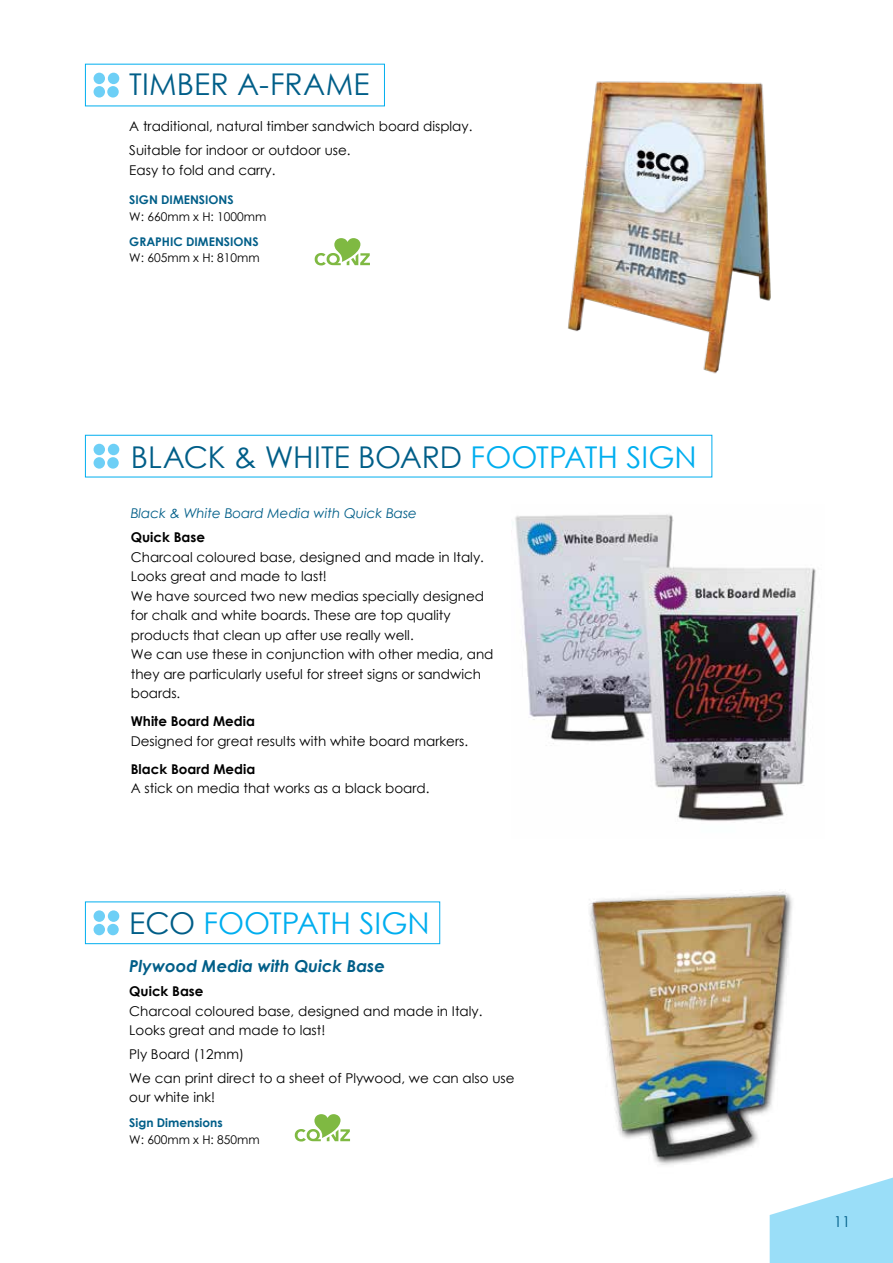
<style>
.page{position:relative;width:893px;height:1263px;background:#fff}
.page>*{position:absolute;margin:0;border:0;box-sizing:border-box;transform-origin:0 0}
.t1{font:30px "Century Gothic";color:#005e88}
.t2{font:30px "Century Gothic";color:#00aeef}
.t3{font:italic 700 16.5px "Century Gothic";color:#005e88}
.t4{font:15px "Century Gothic";color:#005e88}
.t5{font:13.5px/19.5px "Century Gothic";color:#000}
.t6{font:700 13.5px "Century Gothic";color:#000}
.t7{font:italic 13.5px "Century Gothic";color:#005e88}
.t8{font:12px "Century Gothic";color:#000}
.t9{font:700 12px "Century Gothic";color:#005e88}
.s1{color:#00aeef}
.s2{color:#005e88}
</style>
<div class="page">
<svg style="left:770px;top:1177px;width:123px;height:86px"></svg>
<svg style="left:315px;top:238px;width:55px;height:27px"></svg>
<img style="left:568px;top:81px;width:203px;height:293px">
<img style="left:589px;top:891px;width:236px;height:298px">
<img style="left:512px;top:514px;width:304px;height:307px">
<svg style="left:295px;top:1114px;width:55px;height:27px"></svg>
<div style="left:94px;top:73px;width:11px;height:11px;background:#6dcff6;border-radius:50%"></div>
<div style="left:108px;top:73px;width:11px;height:11px;background:#6dcff6;border-radius:50%"></div>
<div style="left:94px;top:86px;width:11px;height:12px;background:#6dcff6;border-radius:50%"></div>
<div style="left:107px;top:86px;width:12px;height:12px;background:#6dcff6;border-radius:50%"></div>
<div style="left:94px;top:444px;width:11px;height:11px;background:#6dcff6;border-radius:50%"></div>
<div style="left:108px;top:444px;width:11px;height:11px;background:#6dcff6;border-radius:50%"></div>
<div style="left:94px;top:457px;width:11px;height:12px;background:#6dcff6;border-radius:50%"></div>
<div style="left:107px;top:457px;width:12px;height:12px;background:#6dcff6;border-radius:50%"></div>
<div style="left:94px;top:910px;width:11px;height:12px;background:#6dcff6;border-radius:50%"></div>
<div style="left:108px;top:910px;width:11px;height:12px;background:#6dcff6;border-radius:50%"></div>
<div style="left:94px;top:924px;width:11px;height:11px;background:#6dcff6;border-radius:50%"></div>
<div style="left:107px;top:924px;width:12px;height:11px;background:#6dcff6;border-radius:50%"></div>
<div style="left:85px;top:901px;width:355px;height:43px;border:1px solid #00aeef"></div>
<h1 class="t1" style="left:129px;top:63px;width:242px">TIMBER A-FRAME</h1>
<p class="t5" style="left:129px;top:115px;width:345px;line-height:23.7px">A traditional, natural timber sandwich board display.<br>Suitable for indoor or outdoor use.</p>
<p class="t5" style="left:129px;top:160px;width:148px">Easy to fold and carry.</p>
<p class="t9" style="left:129px;top:191px;width:106px">SIGN DIMENSIONS</p>
<p class="t8" style="left:129px;top:208px;width:138px">W: 660mm x H: 1000mm</p>
<p class="t9" style="left:129px;top:232px;width:131px">GRAPHIC DIMENSIONS</p>
<p class="t8" style="left:129px;top:249px;width:132px">W: 605mm x H: 810mm</p>
<h1 class="t1" style="left:131px;top:436px;width:567px">BLACK &amp; WHITE BOARD <span class="s1">FOOTPATH SIGN</span></h1>
<p class="t7" style="left:131px;top:504px;width:288px">Black &amp; White Board Media with Quick Base</p>
<p class="t6" style="left:131px;top:527px;width:76px">Quick Base</p>
<p class="t5" style="left:131px;top:547px;width:364px">Charcoal coloured base, designed and made in Italy.<br>Looks great and made to last!<br>We have sourced two new medias specially designed for chalk and white boards. These are top quality products that clean up after use really well.<br>We can use these in conjunction with other media, and they are particularly useful for street signs or sandwich boards.</p>
<p class="t6" style="left:131px;top:711px;width:126px">White Board Media</p>
<p class="t5" style="left:131px;top:731px;width:339px">Designed for great results with white board markers.</p>
<p class="t6" style="left:131px;top:758px;width:126px">Black Board Media</p>
<p class="t5" style="left:131px;top:778px;width:300px">A stick on media that works as a black board.</p>
<h1 class="t2" style="left:129px;top:902px;width:302px"><span class="s2">ECO</span> FOOTPATH SIGN</h1>
<p class="t3" style="left:129px;top:954px;width:257px">Plywood Media with Quick Base</p>
<p class="t6" style="left:129px;top:981px;width:76px">Quick Base</p>
<p class="t5" style="left:129px;top:1001px;width:355px">Charcoal coloured base, designed and made in Italy.<br>Looks great and made to last!</p>
<p class="t5" style="left:129px;top:1042px;width:387px;line-height:23.7px">Ply Board (12mm)<br>We can print direct to a sheet of Plywood, we can also use</p>
<p class="t5" style="left:129px;top:1087px;width:87px">our white ink!</p>
<p class="t9" style="left:129px;top:1114px;width:95px">Sign Dimensions</p>
<p class="t8" style="left:129px;top:1131px;width:132px">W: 600mm x H: 850mm</p>
<p class="t4" style="left:834px;top:1211px;width:18px">11</p>
</div>
